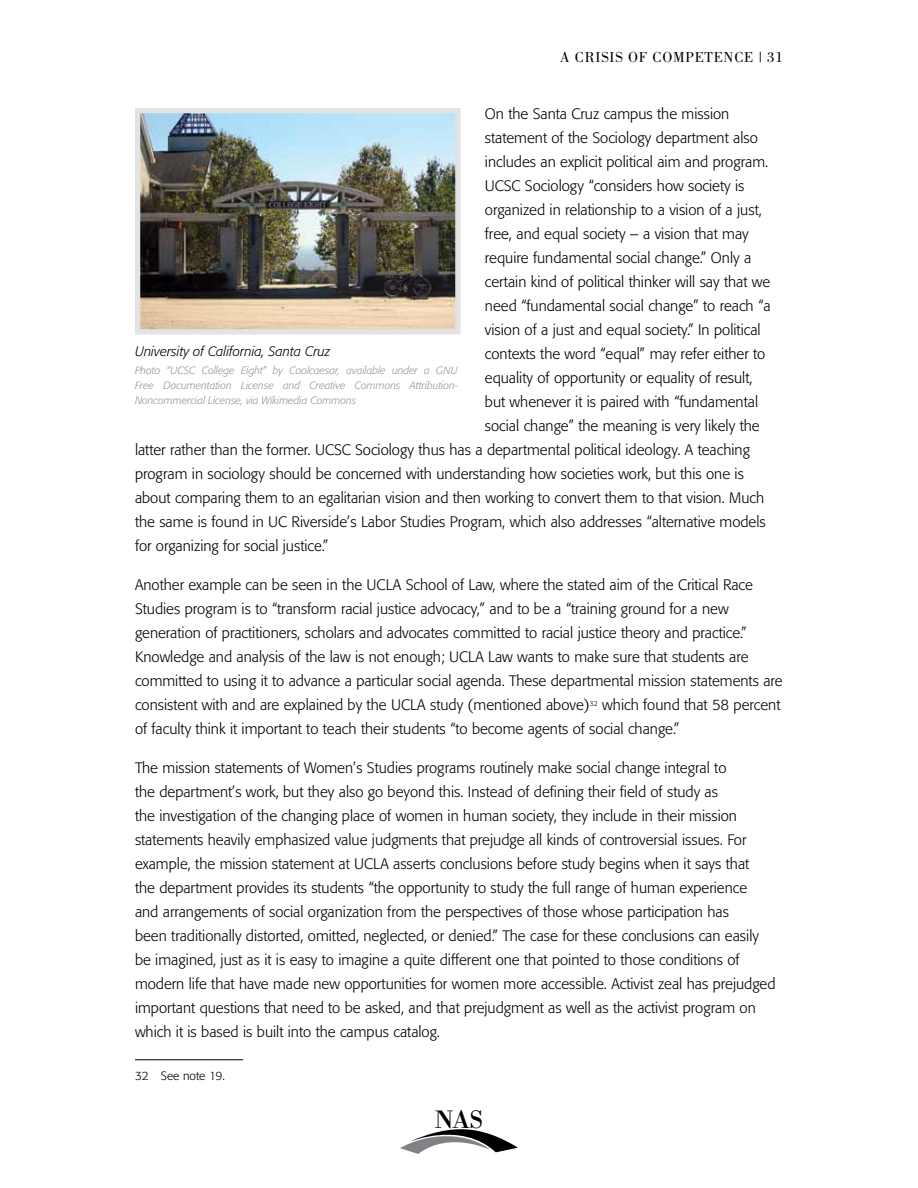
<style>
.page{position:relative;width:918px;height:1188px;background:#fff}
.page>*{position:absolute;margin:0;border:0;box-sizing:border-box;transform-origin:0 0}
.t1{font:26.1px "Bodoni";color:#000}
.t2{font:300 15px/24px "Formata";color:#000}
.t3{font:15px "Bodoni";letter-spacing:.05em;color:#000}
.t4{font:italic 300 13.5px "Formata";color:#000}
.t5{font:300 12px "Formata";color:#000}
.t6{font:italic 300 10.5px/15px "Formata";color:#939598;text-align:justify}
</style>
<div class="page">
<svg style="left:400px;top:1129px;width:118px;height:25px"></svg>
<hr style="left:135px;top:1059px;width:108px;height:1px;background:#000">
<img style="left:135px;top:108px;width:326px;height:227px">
<p class="t3" style="left:560px;top:49px;width:225px">A CRISIS OF COMPETENCE | 31</p>
<p class="t2" style="left:485px;top:102px;width:246px">On the Santa Cruz campus the mission</p>
<p class="t2" style="left:485px;top:126px;width:274px">statement of the Sociology department also</p>
<p class="t2" style="left:485px;top:150px;width:285px">includes an explicit political aim and program.</p>
<p class="t2" style="left:485px;top:174px;width:261px">UCSC Sociology “considers how society is</p>
<p class="t2" style="left:485px;top:198px;width:278px">organized in relationship to a vision of a just,</p>
<p class="t2" style="left:485px;top:222px;width:265px">free, and equal society – a vision that may</p>
<p class="t2" style="left:485px;top:246px;width:268px">require fundamental social change.” Only a</p>
<p class="t2" style="left:485px;top:270px;width:287px">certain kind of political thinker will say that we</p>
<p class="t2" style="left:485px;top:294px;width:287px">need “fundamental social change” to reach “a</p>
<p class="t2" style="left:485px;top:318px;width:277px">vision of a just and equal society.” In political</p>
<p class="t2" style="left:485px;top:342px;width:282px">contexts the word “equal” may refer either to</p>
<p class="t2" style="left:485px;top:366px;width:269px">equality of opportunity or equality of result,</p>
<p class="t2" style="left:485px;top:390px;width:275px">but whenever it is paired with “fundamental</p>
<p class="t2" style="left:485px;top:414px;width:276px">social change” the meaning is very likely the</p>
<p class="t2" style="left:135px;top:438px;width:616px">latter rather than the former. UCSC Sociology thus has a departmental political ideology. A teaching</p>
<p class="t2" style="left:135px;top:462px;width:611px">program in sociology should be concerned with understanding how societies work, but this one is</p>
<p class="t2" style="left:135px;top:486px;width:631px">about comparing them to an egalitarian vision and then working to convert them to that vision. Much</p>
<p class="t2" style="left:135px;top:510px;width:632px">the same is found in UC Riverside’s Labor Studies Program, which also addresses “alternative models</p>
<p class="t2" style="left:135px;top:534px;width:195px">for organizing for social justice.”</p>
<p class="t2" style="left:135px;top:573px;width:649px">Another example can be seen in the UCLA School of Law, where the stated aim of the Critical Race Studies program is to “transform racial justice advocacy,” and to be a “training ground for a new generation of practitioners, scholars and advocates committed to racial justice theory and practice.” Knowledge and analysis of the law is not enough; UCLA Law wants to make sure that students are committed to using it to advance a particular social agenda. These departmental mission statements are consistent with and are explained by the UCLA study (mentioned above)<sup>32</sup> which found that 58 percent of faculty think it important to teach their students “to become agents of social change.”</p>
<p class="t2" style="left:135px;top:756px;width:642px">The mission statements of Women’s Studies programs routinely make social change integral to<br>the department’s work, but they also go beyond this. Instead of defining their field of study as<br>the investigation of the changing place of women in human society, they include in their mission statements heavily emphasized value judgments that prejudge all kinds of controversial issues. For example, the mission statement at UCLA asserts conclusions before study begins when it says that<br>the department provides its students “the opportunity to study the full range of human experience<br>and arrangements of social organization from the perspectives of those whose participation has<br>been traditionally distorted, omitted, neglected, or denied.” The case for these conclusions can easily be imagined, just as it is easy to imagine a quite different one that pointed to those conditions of modern life that have made new opportunities for women more accessible. Activist zeal has prejudged important questions that need to be asked, and that prejudgment as well as the activist program on which it is based is built into the campus catalog.</p>
<p class="t5" style="left:135px;top:1069px;width:92px">32 See note 19.</p>
<p class="t4" style="left:135px;top:344px;width:197px">University of California, Santa Cruz</p>
<p class="t6" style="left:135px;top:363px;width:324px">Photo “UCSC College Eight” by Coolcaesar, available under a GNU Free Documentation License and Creative Commons Attribution-Noncommercial License, via Wikimedia Commons</p>
<h1 class="t1" style="left:435px;top:1104px;width:50px">NAS</h1>
</div>
